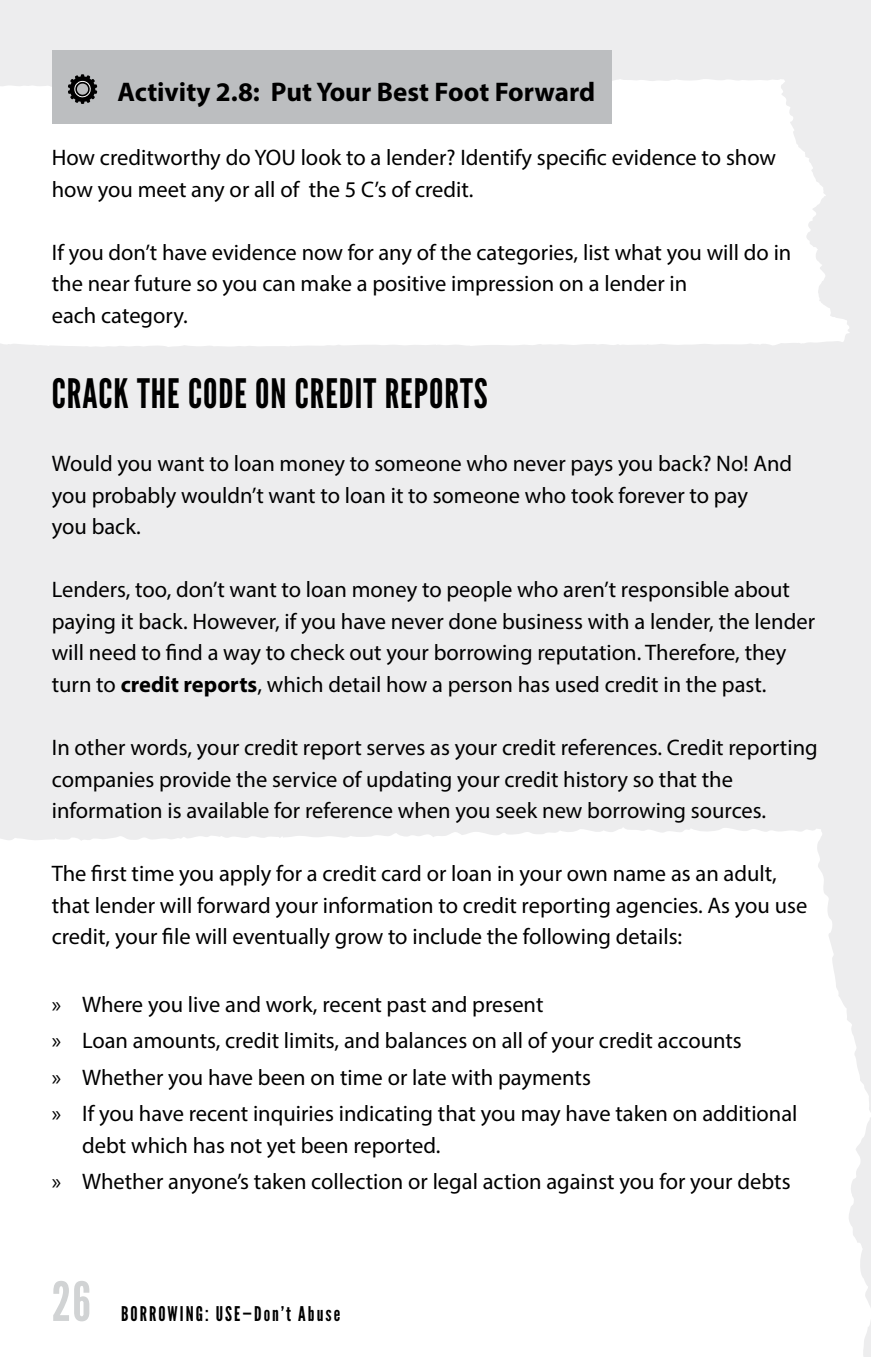
<style>
.page{position:relative;width:871px;height:1357px;background:#ededee}
.page>*{position:absolute;margin:0;border:0;box-sizing:border-box;transform-origin:0 0}
.t1{font:54px "League Gothic";color:#d1d3d4}
.t2{font:40.5px "League Gothic";letter-spacing:.025em;color:#000}
.t3{font:700 27px "Myriad Pro";color:#000}
.t4{font:22.5px/31.5px "Myriad Pro";color:#000}
.t5{font:20.25px "League Gothic";letter-spacing:.1em;color:#000}
.s1{font-weight:700}
</style>
<div class="page">
<div style="left:0;top:828px;width:871px;height:529px;background:#fff"></div>
<div style="left:0;top:79px;width:849px;height:268px;background:#fff"></div>
<div style="left:52px;top:51px;width:559px;height:73px;background:#bcbec0"></div>
<svg style="left:68px;top:74px;width:29px;height:30px"></svg>
<p class="t3" style="left:117px;top:74px;width:479px">Activity 2.8: Put Your Best Foot Forward</p>
<p class="t4" style="left:52px;top:142px;width:726px">How creditworthy do YOU look to a lender? Identify specific evidence to show how you meet any or all of the 5 C’s of credit.</p>
<p class="t4" style="left:52px;top:236px;width:741px">If you don’t have evidence now for any of the categories, list what you will do in the near future so you can make a positive impression on a lender in<br>each category.</p>
<h2 class="t2" style="left:52px;top:371px;width:437px">CRACK THE CODE ON CREDIT REPORTS</h2>
<p class="t4" style="left:52px;top:448px;width:742px">Would you want to loan money to someone who never pays you back? No! And you probably wouldn’t want to loan it to someone who took forever to pay<br>you back.</p>
<p class="t4" style="left:52px;top:574px;width:765px">Lenders, too, don’t want to loan money to people who aren’t responsible about paying it back. However, if you have never done business with a lender, the lender will need to find a way to check out your borrowing reputation. Therefore, they turn to <span class="s1">credit reports</span>, which detail how a person has used credit in the past.</p>
<p class="t4" style="left:52px;top:731px;width:767px">In other words, your credit report serves as your credit references. Credit reporting companies provide the service of updating your credit history so that the information is available for reference when you seek new borrowing sources.</p>
<p class="t4" style="left:52px;top:857px;width:757px">The first time you apply for a credit card or loan in your own name as an adult, that lender will forward your information to credit reporting agencies. As you use credit, your file will eventually grow to include the following details:</p>
<p class="t4" style="left:52px;top:986px;width:747px;line-height:36.4px">» Where you live and work, recent past and present<br>» Loan amounts, credit limits, and balances on all of your credit accounts<br>» Whether you have been on time or late with payments<br>» If you have recent inquiries indicating that you may have taken on additional</p>
<p class="t4" style="left:52px;top:1126px;width:740px;line-height:36.4px;text-indent:30px">debt which has not yet been reported.<br>» Whether anyone’s taken collection or legal action against you for your debts</p>
<h1 class="t1" style="left:52px;top:1270px;width:41px">26</h1>
<p class="t5" style="left:121px;top:1302px;width:221px">BORROWING: USE—DON’T ABUSE</p>
</div>
